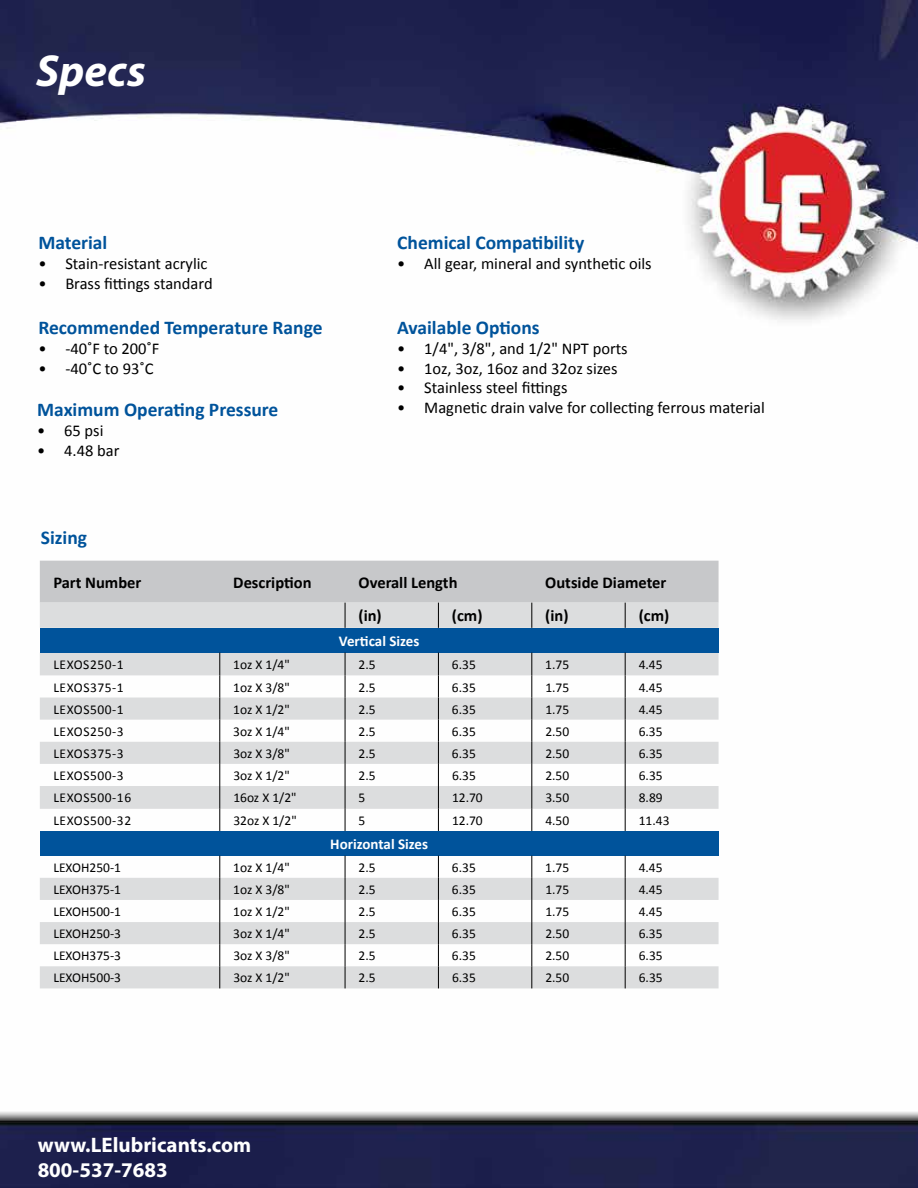
<style>
.page{position:relative;width:918px;height:1188px;background:#fff}
.page>*{position:absolute;margin:0;border:0;box-sizing:border-box;transform-origin:0 0}
.t1{font:italic 700 45px "Myriad Pro";letter-spacing:.005em;color:#fff}
.t2{font:700 21px/25.2px "Myriad Pro";color:#fff}
.t3{font:700 19.5px "Calibri";color:#00539b}
.t4{font:16.5px "Calibri";color:#000}
.t5{font:700 16.5px "Calibri";color:#000}
.t6{font:700 15px "Calibri";color:#fff}
.t7{font:13.5px "Calibri";color:#000}
.t8{font:13.5px "Calibri";letter-spacing:.04em;color:#000}
</style>
<div class="page">
<img style="left:1px;top:0;width:917px;height:1188px">
<svg style="left:40px;top:653px;width:679px;height:335px"></svg>
<div style="left:40px;top:628px;width:679px;height:25px;background:#00539b"></div>
<div style="left:40px;top:831px;width:679px;height:25px;background:#00539b"></div>
<svg style="left:40px;top:561px;width:679px;height:67px;background:#cecfd1"></svg>
<svg style="left:219px;top:653px;width:1px;height:178px"></svg>
<svg style="left:345px;top:653px;width:1px;height:178px"></svg>
<svg style="left:438px;top:653px;width:1px;height:178px"></svg>
<svg style="left:531px;top:653px;width:1px;height:178px"></svg>
<svg style="left:625px;top:653px;width:1px;height:178px"></svg>
<svg style="left:219px;top:856px;width:1px;height:132px"></svg>
<svg style="left:345px;top:856px;width:1px;height:132px"></svg>
<svg style="left:438px;top:856px;width:1px;height:132px"></svg>
<svg style="left:531px;top:856px;width:1px;height:132px"></svg>
<svg style="left:625px;top:856px;width:1px;height:132px"></svg>
<h1 class="t1" style="left:36px;top:42px;width:111px">Specs</h1>
<h3 class="t3" style="left:38px;top:231px;width:70px">Material</h3>
<p class="t4" style="left:38px;top:253px;width:171px">• Stain-resistant acrylic</p>
<p class="t4" style="left:38px;top:273px;width:176px">• Brass fittings standard</p>
<h3 class="t3" style="left:38px;top:315px;width:286px">Recommended Temperature Range</h3>
<p class="t4" style="left:38px;top:338px;width:123px">• -40˚F to 200˚F</p>
<p class="t4" style="left:38px;top:358px;width:117px">• -40˚C to 93˚C</p>
<h3 class="t3" style="left:37px;top:397px;width:243px">Maximum Operating Pressure</h3>
<p class="t4" style="left:37px;top:420px;width:68px">• 65 psi</p>
<p class="t4" style="left:37px;top:440px;width:84px">• 4.48 bar</p>
<h3 class="t3" style="left:41px;top:525px;width:48px">Sizing</h3>
<h3 class="t3" style="left:397px;top:231px;width:188px">Chemical Compatibility</h3>
<p class="t4" style="left:397px;top:253px;width:256px">• All gear, mineral and synthetic oils</p>
<h3 class="t3" style="left:397px;top:315px;width:144px">Available Options</h3>
<p class="t4" style="left:397px;top:338px;width:232px">• 1/4", 3/8", and 1/2" NPT ports</p>
<p class="t4" style="left:397px;top:358px;width:222px">• 1oz, 3oz, 16oz and 32oz sizes</p>
<p class="t4" style="left:397px;top:378px;width:172px">• Stainless steel fittings</p>
<p class="t4" style="left:397px;top:397px;width:369px">• Magnetic drain valve for collecting ferrous material</p>
<p class="t5" style="left:53px;top:572px;width:90px">Part Number</p>
<p class="t5" style="left:233px;top:572px;width:80px">Description</p>
<p class="t5" style="left:359px;top:572px;width:101px">Overall Length</p>
<p class="t5" style="left:545px;top:572px;width:123px">Outside Diameter</p>
<p class="t5" style="left:359px;top:605px;width:25px">(in)</p>
<p class="t5" style="left:452px;top:605px;width:32px">(cm)</p>
<p class="t5" style="left:545px;top:605px;width:25px">(in)</p>
<p class="t5" style="left:639px;top:605px;width:32px">(cm)</p>
<p class="t6" style="left:339px;top:631px;width:82px">Vertical Sizes</p>
<p class="t8" style="left:53px;top:656px;width:72px">LEXOS250-1</p>
<p class="t7" style="left:233px;top:656px;width:58px">1oz X 1/4"</p>
<p class="t7" style="left:359px;top:656px;width:19px">2.5</p>
<p class="t7" style="left:452px;top:656px;width:25px">6.35</p>
<p class="t7" style="left:545px;top:656px;width:25px">1.75</p>
<p class="t7" style="left:639px;top:656px;width:25px">4.45</p>
<p class="t8" style="left:53px;top:679px;width:72px">LEXOS375-1</p>
<p class="t7" style="left:233px;top:679px;width:58px">1oz X 3/8"</p>
<p class="t7" style="left:359px;top:679px;width:19px">2.5</p>
<p class="t7" style="left:452px;top:679px;width:25px">6.35</p>
<p class="t7" style="left:545px;top:679px;width:25px">1.75</p>
<p class="t7" style="left:639px;top:679px;width:25px">4.45</p>
<p class="t8" style="left:53px;top:701px;width:72px">LEXOS500-1</p>
<p class="t7" style="left:233px;top:701px;width:58px">1oz X 1/2"</p>
<p class="t7" style="left:359px;top:701px;width:19px">2.5</p>
<p class="t7" style="left:452px;top:701px;width:25px">6.35</p>
<p class="t7" style="left:545px;top:701px;width:25px">1.75</p>
<p class="t7" style="left:639px;top:701px;width:25px">4.45</p>
<p class="t8" style="left:53px;top:723px;width:72px">LEXOS250-3</p>
<p class="t7" style="left:233px;top:723px;width:58px">3oz X 1/4"</p>
<p class="t7" style="left:359px;top:723px;width:19px">2.5</p>
<p class="t7" style="left:452px;top:723px;width:25px">6.35</p>
<p class="t7" style="left:545px;top:723px;width:25px">2.50</p>
<p class="t7" style="left:639px;top:723px;width:25px">6.35</p>
<p class="t8" style="left:53px;top:745px;width:72px">LEXOS375-3</p>
<p class="t7" style="left:233px;top:745px;width:58px">3oz X 3/8"</p>
<p class="t7" style="left:359px;top:745px;width:19px">2.5</p>
<p class="t7" style="left:452px;top:745px;width:25px">6.35</p>
<p class="t7" style="left:545px;top:745px;width:25px">2.50</p>
<p class="t7" style="left:639px;top:745px;width:25px">6.35</p>
<p class="t8" style="left:53px;top:767px;width:72px">LEXOS500-3</p>
<p class="t7" style="left:233px;top:767px;width:58px">3oz X 1/2"</p>
<p class="t7" style="left:359px;top:767px;width:19px">2.5</p>
<p class="t7" style="left:452px;top:767px;width:25px">6.35</p>
<p class="t7" style="left:545px;top:767px;width:25px">2.50</p>
<p class="t7" style="left:639px;top:767px;width:25px">6.35</p>
<p class="t8" style="left:53px;top:789px;width:79px">LEXOS500-16</p>
<p class="t7" style="left:233px;top:789px;width:65px">16oz X 1/2"</p>
<p class="t7" style="left:359px;top:789px;width:8px">5</p>
<p class="t7" style="left:452px;top:789px;width:32px">12.70</p>
<p class="t7" style="left:545px;top:789px;width:25px">3.50</p>
<p class="t7" style="left:639px;top:789px;width:25px">8.89</p>
<p class="t8" style="left:53px;top:812px;width:79px">LEXOS500-32</p>
<p class="t7" style="left:233px;top:812px;width:65px">32oz X 1/2"</p>
<p class="t7" style="left:359px;top:812px;width:8px">5</p>
<p class="t7" style="left:452px;top:812px;width:32px">12.70</p>
<p class="t7" style="left:545px;top:812px;width:25px">4.50</p>
<p class="t7" style="left:639px;top:812px;width:32px">11.43</p>
<p class="t6" style="left:330px;top:834px;width:99px">Horizontal Sizes</p>
<p class="t7" style="left:53px;top:859px;width:69px">LEXOH250-1</p>
<p class="t7" style="left:233px;top:859px;width:58px">1oz X 1/4"</p>
<p class="t7" style="left:359px;top:859px;width:19px">2.5</p>
<p class="t7" style="left:452px;top:859px;width:25px">6.35</p>
<p class="t7" style="left:545px;top:859px;width:25px">1.75</p>
<p class="t7" style="left:639px;top:859px;width:25px">4.45</p>
<p class="t7" style="left:53px;top:881px;width:69px">LEXOH375-1</p>
<p class="t7" style="left:233px;top:881px;width:58px">1oz X 3/8"</p>
<p class="t7" style="left:359px;top:881px;width:19px">2.5</p>
<p class="t7" style="left:452px;top:881px;width:25px">6.35</p>
<p class="t7" style="left:545px;top:881px;width:25px">1.75</p>
<p class="t7" style="left:639px;top:881px;width:25px">4.45</p>
<p class="t7" style="left:53px;top:903px;width:69px">LEXOH500-1</p>
<p class="t7" style="left:233px;top:903px;width:58px">1oz X 1/2"</p>
<p class="t7" style="left:359px;top:903px;width:19px">2.5</p>
<p class="t7" style="left:452px;top:903px;width:25px">6.35</p>
<p class="t7" style="left:545px;top:903px;width:25px">1.75</p>
<p class="t7" style="left:639px;top:903px;width:25px">4.45</p>
<p class="t7" style="left:53px;top:925px;width:69px">LEXOH250-3</p>
<p class="t7" style="left:233px;top:925px;width:58px">3oz X 1/4"</p>
<p class="t7" style="left:359px;top:925px;width:19px">2.5</p>
<p class="t7" style="left:452px;top:925px;width:25px">6.35</p>
<p class="t7" style="left:545px;top:925px;width:25px">2.50</p>
<p class="t7" style="left:639px;top:925px;width:25px">6.35</p>
<p class="t7" style="left:53px;top:947px;width:69px">LEXOH375-3</p>
<p class="t7" style="left:233px;top:947px;width:58px">3oz X 3/8"</p>
<p class="t7" style="left:359px;top:947px;width:19px">2.5</p>
<p class="t7" style="left:452px;top:947px;width:25px">6.35</p>
<p class="t7" style="left:545px;top:947px;width:25px">2.50</p>
<p class="t7" style="left:639px;top:947px;width:25px">6.35</p>
<p class="t7" style="left:53px;top:969px;width:69px">LEXOH500-3</p>
<p class="t7" style="left:233px;top:969px;width:58px">3oz X 1/2"</p>
<p class="t7" style="left:359px;top:969px;width:19px">2.5</p>
<p class="t7" style="left:452px;top:969px;width:25px">6.35</p>
<p class="t7" style="left:545px;top:969px;width:25px">2.50</p>
<p class="t7" style="left:639px;top:969px;width:25px">6.35</p>
<h2 class="t2" style="left:38px;top:1132px;width:215px">www.LElubricants.com<br>800-537-7683</h2>
</div>
